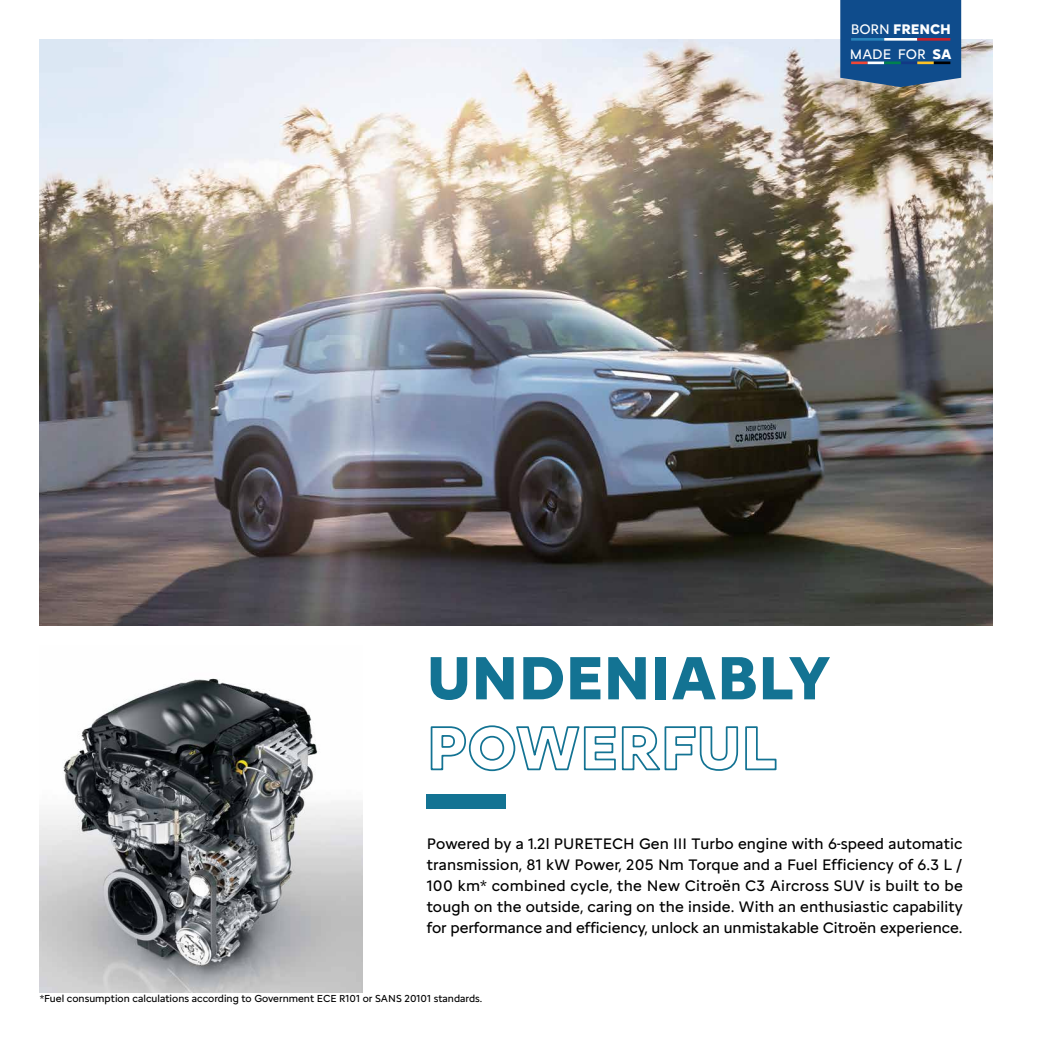
<style>
.page{position:relative;width:1042px;height:1042px;background:#fff}
.page>*{position:absolute;margin:0;border:0;box-sizing:border-box;transform-origin:0 0}
.t1{font:700 63px/70px "Citroen Type";color:#137393}
.t2{font:15.75px/21px "Citroen Type";color:#000;text-align:justify}
.t3{font:14.35px/24.8px "Citroen Type";color:#fff}
.t4{font:10.5px "Citroen Type";color:#000}
.s1{font-weight:700}
</style>
<div class="page">
<img style="left:40px;top:40px;width:952px;height:585px">
<svg style="left:840px;top:0;width:121px;height:87px;background:#1c538d"></svg>
<hr style="left:851px;top:38px;width:33px;height:3px;background:#2985bc">
<hr style="left:884px;top:38px;width:33px;height:3px;background:#fff">
<hr style="left:917px;top:38px;width:33px;height:3px;background:#c7212b">
<img style="left:40px;top:678px;width:322px;height:314px">
<div style="left:427px;top:794px;width:79px;height:15px;background:#137393"></div>
<p class="t3" style="left:850px;top:16px;width:103px">BORN <span class="s1">FRENCH<br></span>MADE FOR <span class="s1">SA</span></p>
<h1 class="t1" style="left:427px;top:639px;width:405px">UNDENIABLY<br>POWERFUL</h1>
<p class="t2" style="left:427px;top:832px;width:537px">Powered by a 1.2l PURETECH Gen III Turbo engine with 6-speed automatic transmission, 81 kW Power, 205 Nm Torque and a Fuel Efficiency of 6.3 L / 100 km* combined cycle, the New Citroën C3 Aircross SUV is built to be tough on the outside, caring on the inside. With an enthusiastic capability for performance and efficiency, unlock an unmistakable Citroën experience.</p>
<p class="t4" style="left:40px;top:991px;width:444px">*Fuel consumption calculations according to Government ECE R101 or SANS 20101 standards.</p>
</div>
